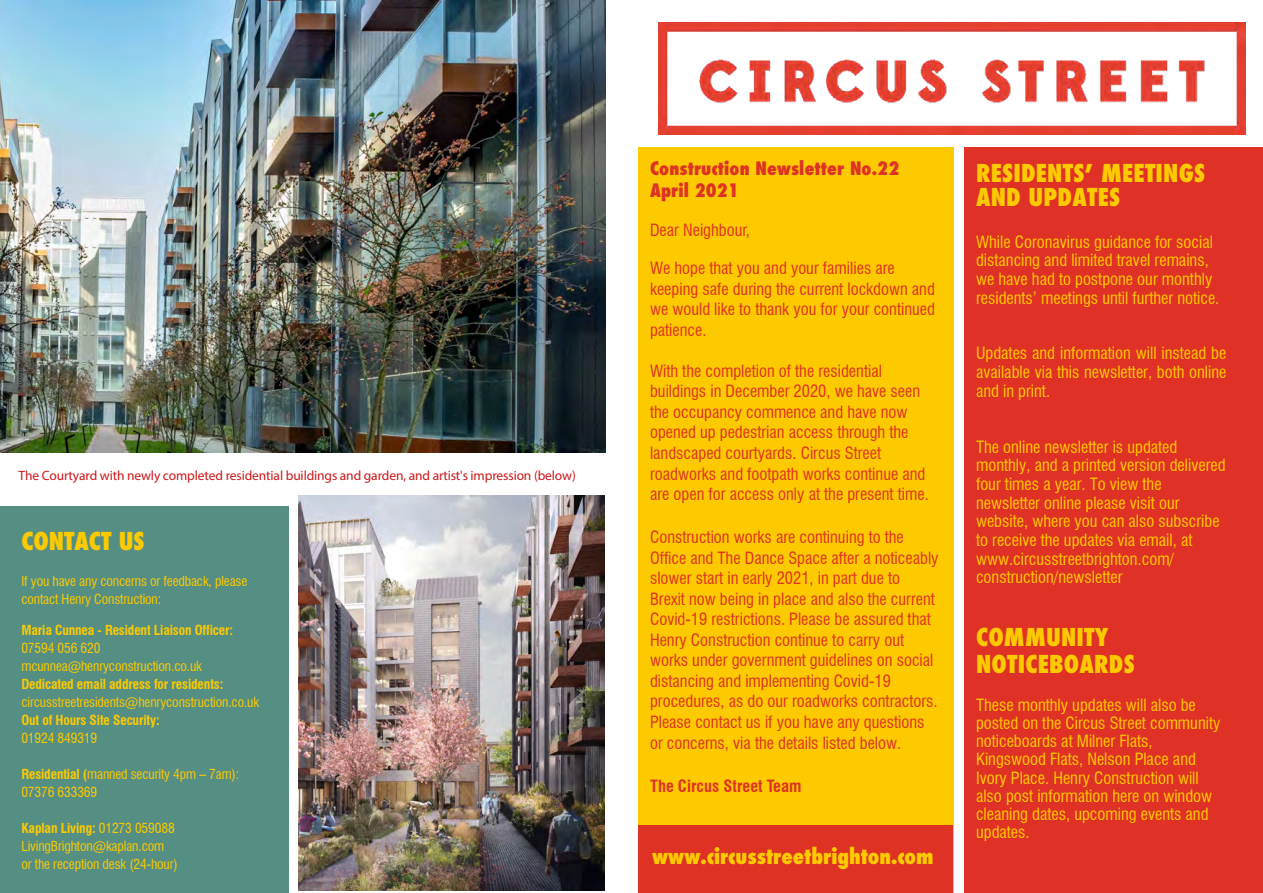
<style>
.page{position:relative;width:1263px;height:893px;background:#fff}
.page>*{position:absolute;margin:0;border:0;box-sizing:border-box;transform-origin:0 0}
.t1{font:800 condensed 24px/24px "Futura";letter-spacing:.01em;color:#fdca00}
.t2{font:800 condensed 21px "Futura";color:#fdca00}
.t3{font:800 condensed 18px/22px "Futura";letter-spacing:.01em;color:#de3225}
.t4{font:condensed 16.5px/20.5px "Swiss 721 BT";color:#de3225}
.t5{font:16.5px/18.6px "Swis 721 Cn BT";color:#fdca00}
.t6{font:700 condensed 16.5px "Swiss 721 BT";color:#de3225}
.t7{font:16.5px "Swis 721 Cn BT";color:#de3225}
.t8{font:13.5px/18px "Swis 721 Cn BT";letter-spacing:-.01em;color:#fdca00}
.t9{font:700 condensed 13.5px "Swiss 721 BT";letter-spacing:-.01em;color:#fdca00}
.t10{font:13.5px "Myriad Pro";letter-spacing:-.01em;color:#cd171a}
.s1{font-family:"Swiss 721 BT";font-weight:700;font-stretch:condensed}
.s2{font-family:"Swis 721 Cn BT";font-weight:400;font-stretch:normal}
.s3{color:#fcc900}
.s4{font-family:"Swiss 721 BT";font-stretch:condensed}
</style>
<div class="page">
<div style="left:0;top:506px;width:289px;height:387px;background:#558f84"></div>
<img style="left:658px;top:23px;width:587px;height:111px">
<div style="left:638px;top:147px;width:316px;height:746px;background:#fdca00"></div>
<div style="left:964px;top:147px;width:299px;height:746px;background:#df3126"></div>
<img style="left:298px;top:495px;width:307px;height:396px">
<div style="left:638px;top:825px;width:315px;height:68px;background:#de3225"></div>
<img style="left:0;top:1px;width:606px;height:451px">
<p class="t10" style="left:19px;top:467px;width:559px">The Courtyard with newly completed residential buildings and garden, and artist's impression (below)</p>
<h1 class="t1" style="left:21px;top:529px;width:125px">CONTACT US</h1>
<p class="t8" style="left:21px;top:572px;width:227px">If you have any concerns or feedback, please contact Henry Construction:</p>
<p class="t9" style="left:21px;top:622px;width:213px">Maria Cunnea - Resident Liaison Officer:</p>
<p class="t8" style="left:21px;top:639px;width:182px">07594 056 620 mcunnea@henryconstruction.co.uk</p>
<p class="t9" style="left:21px;top:676px;width:203px">Dedicated email address for residents:</p>
<p class="t8" style="left:21px;top:693px;width:239px">circusstreetresidents@henryconstruction.co.uk</p>
<p class="t9" style="left:21px;top:712px;width:140px">Out of Hours Site Security:</p>
<p class="t8" style="left:21px;top:729px;width:77px">01924 849319</p>
<p class="t8" style="left:21px;top:765px;width:219px"><span class="s1">Residential (</span>manned security 4pm – 7am):<br>07376 633369</p>
<p class="t9" style="left:21px;top:820px;width:155px">Kaplan Living: <span class="s2">01273 059088</span></p>
<p class="t8" style="left:21px;top:837px;width:158px">LivingBrighton@kaplan.com<br>or the reception desk (24-hour)</p>
<p class="t3" style="left:650px;top:158px;width:251px">Construction Newsletter No.22<br>April 2021</p>
<p class="t7" style="left:650px;top:220px;width:101px">Dear Neighbour,</p>
<p class="t4" style="left:650px;top:258px;width:286px">We hope that you and your families are keeping safe during the current lockdown and we would like to thank you for your continued patience.</p>
<p class="t4" style="left:650px;top:360px;width:280px">With the completion of the residential buildings in December 2020, we have seen the occupancy commence and have now opened up pedestrian access through the landscaped courtyards. Circus Street roadworks and footpath works continue and are open for access only at the present time.</p>
<p class="t4" style="left:650px;top:527px;width:290px">Construction works are continuing to the Office and The Dance Space after a noticeably slower start in early 2021, in part due to Brexit now being in place and also the current Covid-19 restrictions. Please be assured that Henry Construction continue to carry out works under government guidelines on social distancing and implementing Covid-19 procedures, as do our roadworks contractors.<br>Please contact us if you have any questions or concerns, via the details listed below.</p>
<p class="t6" style="left:650px;top:776px;width:153px">The Circus Street Team</p>
<p class="t2" style="left:652px;top:841px;width:283px">www.circusstreetbrighton.com</p>
<h1 class="t1" style="left:976px;top:162px;width:231px">RESIDENTSʼ MEETINGS<br>AND UPDATES</h1>
<p class="t5" style="left:976px;top:232px;width:245px">While Coronavirus guidance for social distancing and limited travel remains, we have had to postpone our monthly residents’ meetings until further notice.</p>
<p class="t5" style="left:976px;top:344px;width:252px;text-align:justify">Updates and information will instead be available via this newsletter, both online and in print.</p>
<p class="t5" style="left:976px;top:437px;width:251px">The online newsletter is updated monthly, and <span class="s3">a p</span>rinted version delivered four times a year. To view the newsletter online please visit our website, where you can also subscribe to receive the updates via email, at www.circusstreetbrighton.com/ construction/newsletter</p>
<h1 class="t1" style="left:976px;top:624px;width:160px;line-height:26.4px">COMMUNITY<br>NOTICEBOARDS</h1>
<p class="t5" style="left:976px;top:696px;width:246px;line-height:18.1px">The<span class="s4">se</span> monthly updates will also be posted on the Circus Street community noticeboards at Milner Flats,<br>Kingswood Flats, Nelson Place and<br>Ivory Place. Henry Construction will also post information here on window cleaning dates, upcoming events and updates.</p>
</div>
